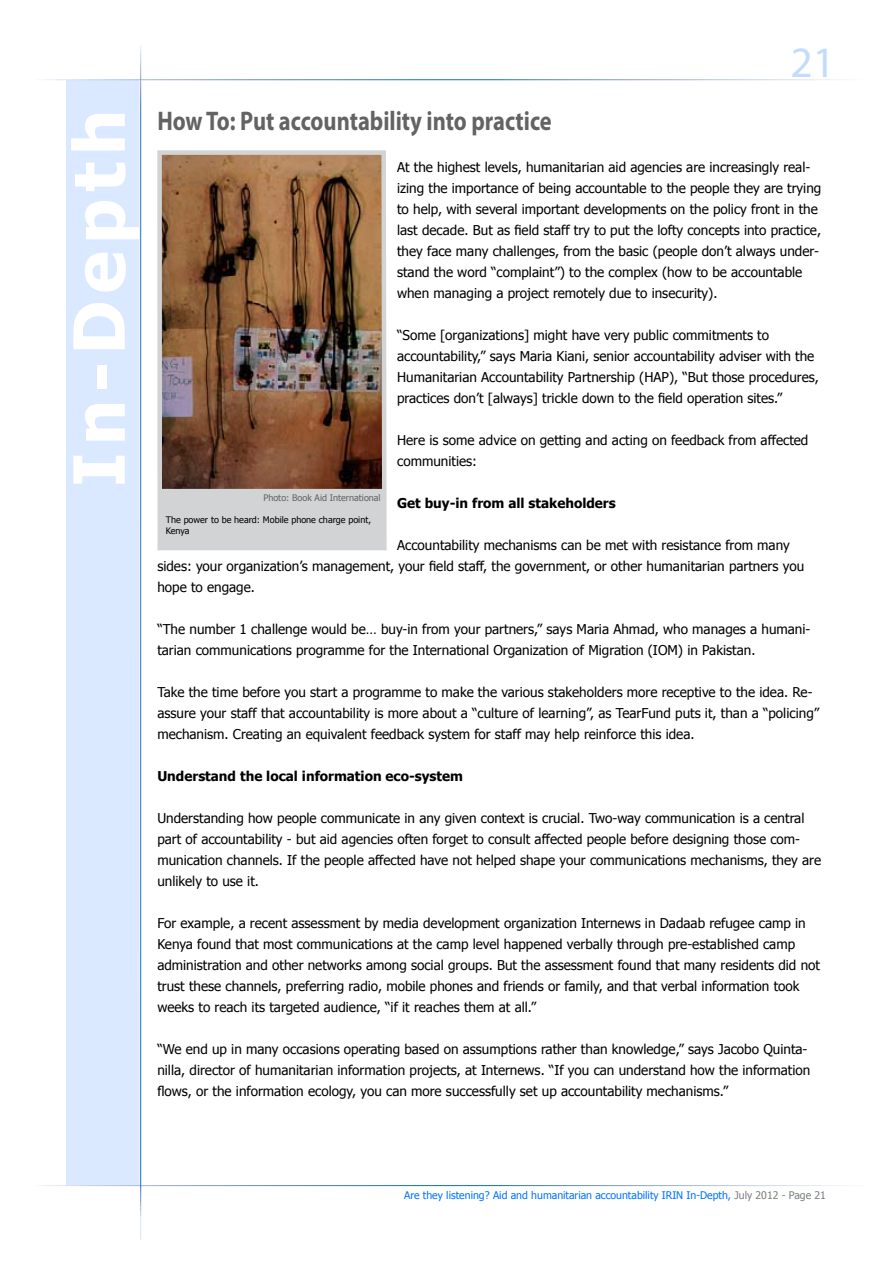
<style>
.page{position:relative;width:893px;height:1263px;background:#fff}
.page>*{position:absolute;margin:0;border:0;box-sizing:border-box;transform-origin:0 0}
.t1{font:700 70.8px "Tahoma";letter-spacing:.1em;color:#fff}
.t2{font:43.5px "Myriad Pro";color:#c3dbff}
.t3{font:700 27px "Myriad Pro";color:#636363;scale:.83 1}
.t4{font:13.5px/21px "Tahoma";color:#000}
.t5{font:700 13.5px "Tahoma";color:#000}
.t6{font:10.5px "Tahoma";color:#0073ff}
.t7{font:9px/10.8px "Tahoma";color:#000}
.t8{font:9px "Tahoma";color:#636363}
.s1{color:#7c7e81}
</style>
<div class="page">
<div style="left:66px;top:80px;width:74px;height:1106px;background:#dae9ff"></div>
<hr style="left:15px;top:1185px;width:865px;height:1px;background:#fff">
<img style="left:157px;top:150px;width:230px;height:401px">
<h1 class="t1" style="left:49px;top:487px;width:379px;rotate:-90deg">In-Depth</h1>
<h2 class="t2" style="left:790px;top:35px;width:46px">21</h2>
<h3 class="t3" style="left:157px;top:103px;width:477px">How To: Put accountability into practice</h3>
<p class="t4" style="left:397px;top:155px;width:426px">At the highest levels, humanitarian aid agencies are increasingly real&shy;izing the importance of being accountable to the people they are trying to help, with several important developments on the policy front in the last decade. But as field staff try to put the lofty concepts into practice, they face many challenges, from the basic (people don’t always under&shy;stand the word “complaint”) to the complex (how to be accountable when managing a project remotely due to insecurity).</p>
<p class="t4" style="left:397px;top:324px;width:423px">“Some [organizations] might have very public commitments to accountability,” says Maria Kiani, senior accountability adviser with the Humanitarian Accountability Partnership (HAP), “But those procedures, practices don’t [always] trickle down to the field operation sites.”</p>
<p class="t4" style="left:397px;top:429px;width:413px">Here is some advice on getting and acting on feedback from affected communities:</p>
<p class="t5" style="left:397px;top:493px;width:220px">Get buy-in from all stakeholders</p>
<p class="t4" style="left:157px;top:534px;width:648px;text-indent:240px">Accountability mechanisms can be met with resistance from many sides: your organization’s management, your field staff, the government, or other humanitarian partners you hope to engage.</p>
<p class="t4" style="left:157px;top:618px;width:655px">“The number 1 challenge would be… buy-in from your partners,” says Maria Ahmad, who manages a humani&shy;tarian communications programme for the International Organization of Migration (IOM) in Pakistan.</p>
<p class="t4" style="left:157px;top:681px;width:663px">Take the time before you start a programme to make the various stakeholders more receptive to the idea. Re&shy;assure your staff that accountability is more about a “culture of learning”, as TearFund puts it, than a “policing” mechanism. Creating an equivalent feedback system for staff may help reinforce this idea.</p>
<p class="t5" style="left:157px;top:766px;width:307px">Understand the local information eco-system</p>
<p class="t4" style="left:157px;top:807px;width:665px">Understanding how people communicate in any given context is crucial. Two-way communication is a central part of accountability - but aid agencies often forget to consult affected people before designing those com&shy;munication channels. If the people affected have not helped shape your communications mechanisms, they are unlikely to use it.</p>
<p class="t4" style="left:157px;top:912px;width:664px">For example, a recent assessment by media development organization Internews in Dadaab refugee camp in Kenya found that most communications at the camp level happened verbally through pre-established camp administration and other networks among social groups. But the assessment found that many residents did not trust these channels, preferring radio, mobile phones and friends or family, and that verbal information took weeks to reach its targeted audience, “if it reaches them at all.”</p>
<p class="t4" style="left:157px;top:1038px;width:654px">“We end up in many occasions operating based on assumptions rather than knowledge,” says Jacobo Quinta&shy;nilla, director of humanitarian information projects, at Internews. “If you can understand how the information flows, or the information ecology, you can more successfully set up accountability mechanisms.”</p>
<p class="t8" style="left:263px;top:492px;width:119px">Photo: Book Aid International</p>
<p class="t7" style="left:166px;top:514px;width:207px">The power to be heard: Mobile phone charge point,<br>Kenya</p>
<p class="t6" style="left:404px;top:1188px;width:423px">Are they listening? Aid and humanitarian accountability IRIN In-Depth, <span class="s1">July 2012 - Page 21</span></p>
</div>
